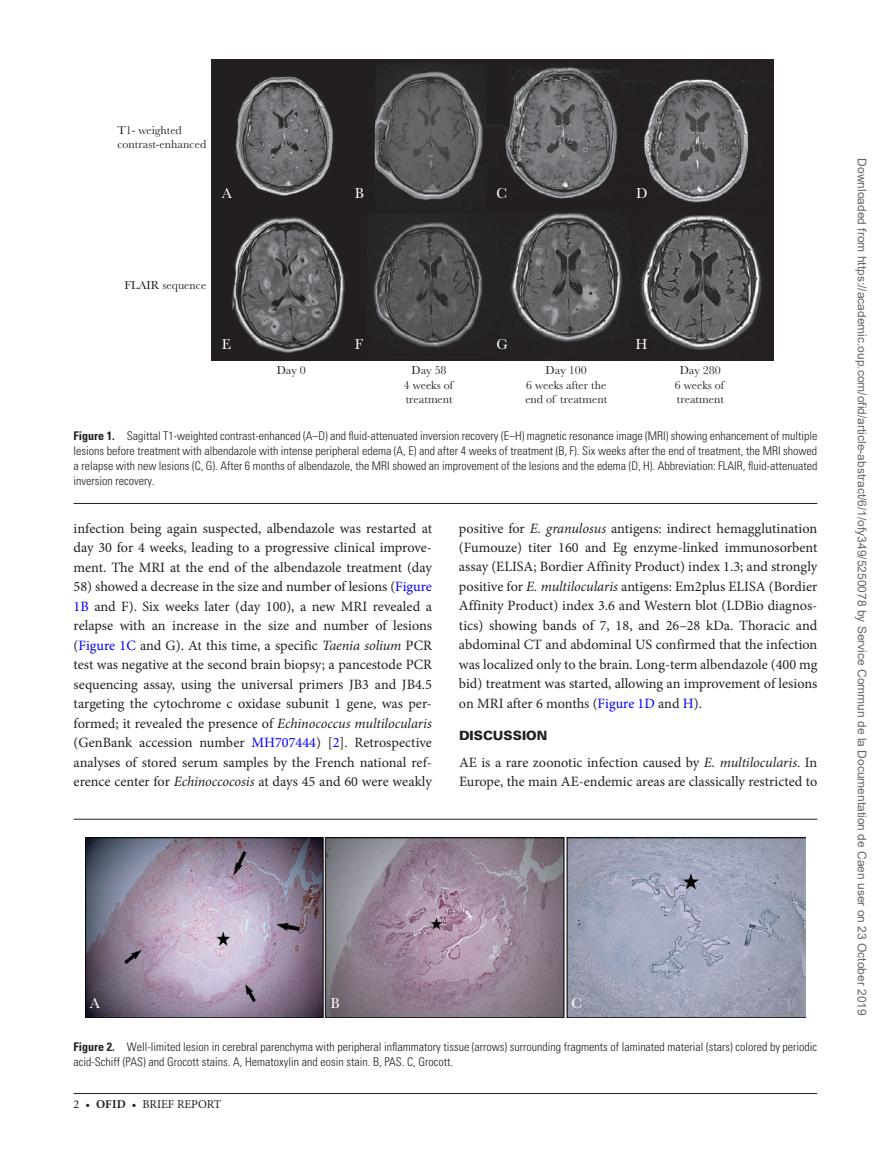
<style>
.page{position:relative;width:891px;height:1174px;background:#fff}
.page>*{position:absolute;margin:0;border:0;box-sizing:border-box;transform-origin:0 0}
.t1{font:15px "Baskerville MT Std";color:#fff}
.t2{font:14.25px/19.5px "Minion Pro";letter-spacing:-.005em;color:#231f20;text-align:justify}
.t3{font:900 12.75px "Univers LT Std";color:#231f20}
.t4{font:300 condensed 12px/15px "Univers LT Std";color:#231f20;text-align:justify}
.t5{font:12px "Arial";color:#666}
.t6{font:12px/14.4px "Baskerville MT Std";color:#231f20;text-align:center}
.t7{font:12px "Minion Pro";color:#231f20}
.s1{font-weight:700}
.s2{color:#00f}
.s3{font-style:italic}
</style>
<div class="page">
<hr style="left:74px;top:1093px;width:743px;height:1px;background:#231f20">
<hr style="left:74px;top:503px;width:743px;height:1px;background:#231f20">
<img style="left:211px;top:59px;width:563px;height:301px">
<hr style="left:74px;top:819px;width:743px;height:1px;background:#231f20">
<img style="left:86px;top:838px;width:720px;height:180px">
<p class="t6" style="left:117px;top:123px;width:90px;text-align:left">T1- weighted contrast-enhanced</p>
<p class="t1" style="left:222px;top:184px;width:12px">A</p>
<p class="t1" style="left:355px;top:184px;width:11px">B</p>
<p class="t1" style="left:497px;top:184px;width:12px">C</p>
<p class="t1" style="left:636px;top:184px;width:13px">D</p>
<p class="t6" style="left:125px;top:278px;width:83px">FLAIR sequence</p>
<p class="t1" style="left:222px;top:335px;width:11px">E</p>
<p class="t1" style="left:355px;top:335px;width:10px">F</p>
<p class="t1" style="left:497px;top:335px;width:13px">G</p>
<p class="t1" style="left:635px;top:335px;width:14px">H</p>
<p class="t6" style="left:277px;top:363px;width:31px">Day 0</p>
<p class="t6" style="left:404px;top:363px;width:51px">Day 58<br>4 weeks of treatment</p>
<p class="t6" style="left:525px;top:363px;width:83px">Day 100<br>6 weeks after the end of treatment</p>
<p class="t6" style="left:675px;top:363px;width:51px">Day 280<br>6 weeks of treatment</p>
<p class="t4" style="left:74px;top:428px;width:745px"><span class="s1">Figure 1.</span> Sagittal T1-weighted contrast-enhanced (A–D) and fluid-attenuated inversion recovery (E–H) magnetic resonance image (MRI) showing enhancement of multiple lesions before treatment with albendazole with intense peripheral edema (A, E) and after 4 weeks of treatment (B, F). Six weeks after the end of treatment, the MRI showed a relapse with new lesions (C, G). After 6 months of albendazole, the MRI showed an improvement of the lesions and the edema (D, H). Abbreviation: FLAIR, fluid-attenuated inversion recovery.</p>
<p class="t2" style="left:74px;top:518px;width:360px">infection being again suspected, albendazole was restarted at day 30 for 4 weeks, leading to a progressive clinical improve&shy;ment. The MRI at the end of the albendazole treatment (day</p>
<p class="t2" style="left:74px;top:577px;width:360px">58) showed a decrease in the size and number of lesions (<span class="s2">Figure 1B</span> and F). Six weeks later (day 100), a new MRI revealed a relapse with an increase in the size and number of lesions (<span class="s2">Figure 1C</span> and G). At this time, a specific <span class="s3">Taenia solium</span> PCR test was negative at the second brain biopsy; a pancestode PCR sequencing assay, using the universal primers JB3 and JB4.5 targeting the cytochrome c oxidase subunit 1 gene, was per&shy;formed; it revealed the presence of <span class="s3">Echinococcus multilocularis </span>(GenBank accession number <span class="s2">MH707444</span>) [<span class="s2">2</span>]. Retrospective analyses of stored serum samples by the French national ref&shy;erence center for <span class="s3">Echinoccocosis</span> at days 45 and 60 were weakly</p>
<p class="t2" style="left:459px;top:518px;width:360px">positive for <span class="s3">E. granulosus</span> antigens: indirect hemagglutination (Fumouze) titer 160 and Eg enzyme-linked immunosorbent assay (ELISA; Bordier Affinity Product) index 1.3; and strongly positive for <span class="s3">E. multilocularis</span> antigens: Em2plus ELISA (Bordier Affinity Product) index 3.6 and Western blot (LDBio diagnos&shy;tics) showing bands of 7, 18, and 26–28 kDa. Thoracic and abdominal CT and abdominal US confirmed that the infection was localized only to the brain. Long-term albendazole (400 mg bid) treatment was started, allowing an improvement of lesions on MRI after 6 months (<span class="s2">Figure 1D</span> and <span class="s2">H</span>).</p>
<p class="t3" style="left:459px;top:727px;width:90px">DISCUSSION</p>
<p class="t2" style="left:459px;top:752px;width:360px">AE is a rare zoonotic infection caused by <span class="s3">E. multilocularis</span>. In<br>Europe, the main AE-endemic areas are classically restricted to</p>
<p class="t1" style="left:90px;top:995px;width:12px">A</p>
<p class="t1" style="left:330px;top:995px;width:11px">B</p>
<p class="t1" style="left:572px;top:995px;width:12px">C</p>
<p class="t4" style="left:74px;top:1040px;width:745px"><span class="s1">Figure 2.</span> Well-limited lesion in cerebral parenchyma with peripheral inflammatory tissue (arrows) surrounding fragments of laminated material (stars) colored by periodic acid-Schiff (PAS) and Grocott stains. A, Hematoxylin and eosin stain. B, PAS. C, Grocott.</p>
<p class="t7" style="left:74px;top:1096px;width:149px">2 • <span class="s1">ofid</span> • BRIEF REPORT</p>
<p class="t5" style="left:866px;top:158px;width:859px;rotate:90deg">Downloaded from https://academic.oup.com/ofid/article-abstract/6/1/ofy349/5250078 by Service Commun de la Documentation de Caen user on 23 October 2019</p>
</div>
